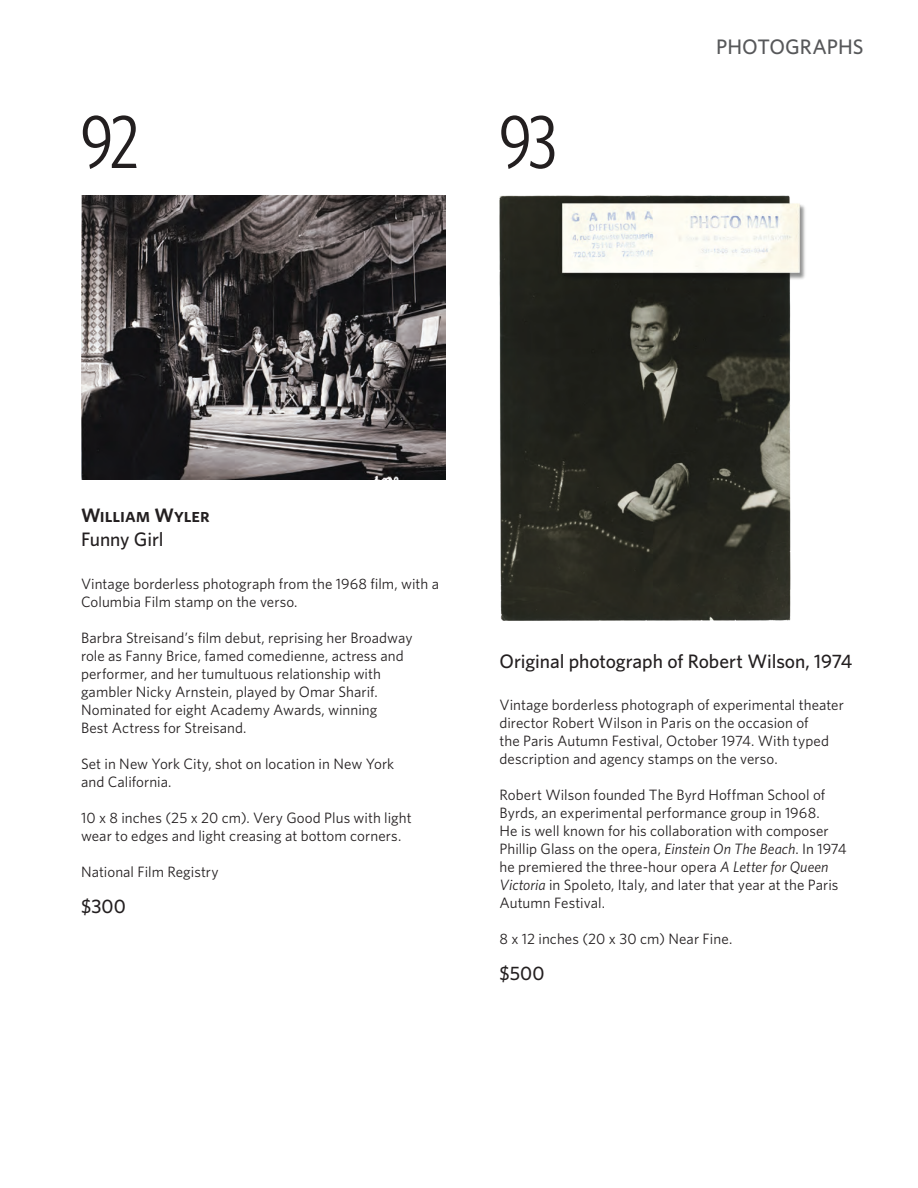
<style>
.page{position:relative;width:918px;height:1188px;background:#fff}
.page>*{position:absolute;margin:0;border:0;box-sizing:border-box;transform-origin:0 0}
.numbers{font:condensed 75px "Whitney HTF";color:#231f20}
.t1{font:500 21px "Whitney HTF";color:#57585a}
.price{font:500 19.5px "Whitney HTF";letter-spacing:-.005em;color:#231f20}
.author{font:19.5px "Whitney HTF Semi Bold SC";letter-spacing:-.005em;color:#231f20}
.body_copy{font:15px/18px "Whitney HTF";letter-spacing:.005em;color:#231f20}
.s1{font-style:italic}
</style>
<div class="page">
<img style="left:81px;top:196px;width:365px;height:284px">
<img style="left:500px;top:196px;width:305px;height:425px">
<p class="numbers" style="left:81px;top:100px;width:60px">92</p>
<p class="numbers" style="left:500px;top:100px;width:59px">93</p>
<p class="t1" style="left:716px;top:34px;width:149px">PHOTOGRAPHS</p>
<p class="author" style="left:81px;top:504px;width:130px">William Wyler</p>
<p class="price" style="left:81px;top:527px;width:84px">Funny Girl</p>
<p class="body_copy" style="left:81px;top:574px;width:360px">Vintage borderless photograph from the 1968 film, with a<br>Columbia Film stamp on the verso.</p>
<p class="body_copy" style="left:81px;top:628px;width:333px">Barbra Streisand’s film debut, reprising her Broadway role as Fanny Brice, famed comedienne, actress and performer, and her tumultuous relationship with gambler Nicky Arnstein, played by Omar Sharif.<br>Nominated for eight Academy Awards, winning<br>Best Actress for Streisand.</p>
<p class="body_copy" style="left:81px;top:754px;width:315px">Set in New York City, shot on location in New York and California.</p>
<p class="body_copy" style="left:81px;top:808px;width:332px">10 x 8 inches (25 x 20 cm). Very Good Plus with light wear to edges and light creasing at bottom corners.</p>
<p class="body_copy" style="left:81px;top:862px;width:139px">National Film Registry</p>
<p class="price" style="left:81px;top:894px;width:46px">$300</p>
<p class="price" style="left:500px;top:649px;width:354px">Original photograph of Robert Wilson, 1974</p>
<p class="body_copy" style="left:500px;top:696px;width:346px">Vintage borderless photograph of experimental theater director Robert Wilson in Paris on the occasion of<br>the Paris Autumn Festival, October 1974. With typed description and agency stamps on the verso.</p>
<p class="body_copy" style="left:500px;top:786px;width:349px">Robert Wilson founded The Byrd Hoffman School of Byrds, an experimental performance group in 1968.<br>He is well known for his collaboration with composer Phillip Glass on the opera, <span class="s1">Einstein On The Beach</span>. In 1974 he premiered the three-hour opera <span class="s1">A Letter for Queen Victoria</span> in Spoleto, Italy, and later that year at the Paris Autumn Festival.</p>
<p class="body_copy" style="left:500px;top:930px;width:234px">8 x 12 inches (20 x 30 cm) Near Fine.</p>
<p class="price" style="left:500px;top:962px;width:46px">$500</p>
</div>
